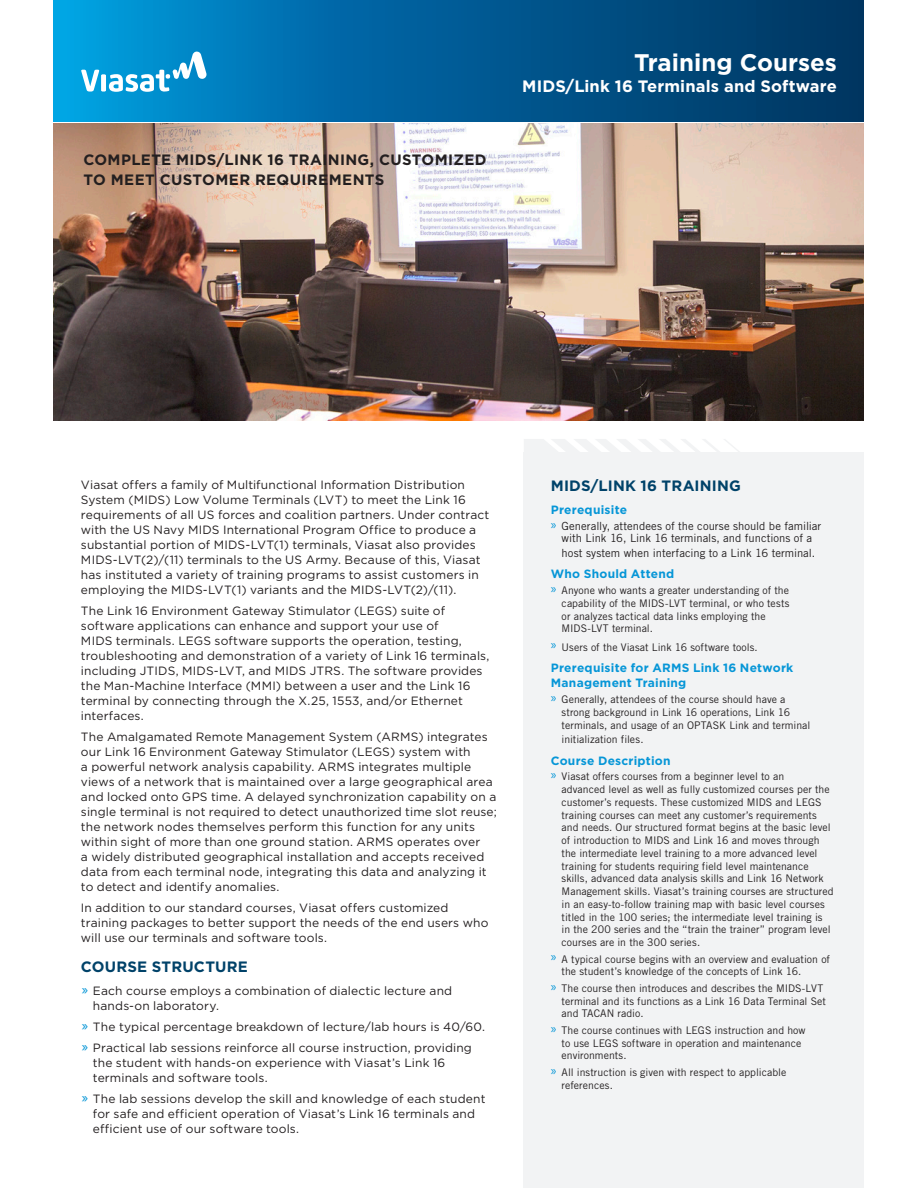
<style>
.page{position:relative;width:918px;height:1188px;background:#fff}
.page>*{position:absolute;margin:0;border:0;box-sizing:border-box;transform-origin:0 0}
.Header__Cover{font:700 24px "Gotham";color:#fff}
.Header__Subhead{font:700 16.5px "Gotham";letter-spacing:.01em;color:#fff}
.Prodcut_Benefits__He{font:700 15px/19.5px "Gotham";letter-spacing:.025em;color:#231f20}
.At-A-Glance_Head{font:700 15px "Gotham";letter-spacing:.015em;color:#004269}
.Head{font:700 15px "Gotham";letter-spacing:.015em;color:#004269}
.Body_Copy_3__Text{font:12px/15px "Gotham";letter-spacing:.01em;color:#231f20}
.At-A-Glance_Subhead{font:700 12px/15px "Gotham";letter-spacing:.02em;color:#0696d7}
.t1{font:11.25px/12.8px "Trade Gothic LT Std";color:#231f20;text-align:center}
.t2{font:10.5px/12.8px "Trade Gothic LT Std";letter-spacing:.005em;color:#231f20}
.s1{font-family:"Trade Gothic LT Std";font-size:16.5px;color:#0696d7}
.s2{font-family:"Myriad Pro";font-size:13.5px;color:#0696d7}
</style>
<div class="page">
<svg style="left:54px;top:0;width:810px;height:122px;background:#005f97"></svg>
<img style="left:54px;top:124px;width:810px;height:296px">
<svg style="left:81px;top:51px;width:126px;height:41px"></svg>
<svg style="left:524px;top:439px;width:216px;height:13px"></svg>
<div style="left:524px;top:452px;width:340px;height:736px;background:#f2f3f4"></div>
<p class="Prodcut_Benefits__He" style="left:84px;top:150px;width:405px">COMPLETE MIDS/LINK 16 TRAINING, CUSTOMIZED<br>TO MEET CUSTOMER REQUIREMENTS</p>
<p class="Header__Cover" style="left:634px;top:47px;width:204px">Training Courses</p>
<p class="Header__Subhead" style="left:522px;top:75px;width:316px">MIDS/Link 16 Terminals and Software</p>
<p class="Body_Copy_3__Text" style="left:81px;top:477px;width:410px">Viasat offers a family of Multifunctional Information Distribution System (MIDS) Low Volume Terminals (LVT) to meet the Link 16 requirements of all US forces and coalition partners. Under contract with the US Navy MIDS International Program Office to produce a substantial portion of MIDS-LVT(1) terminals, Viasat also provides MIDS-LVT(2)/(11) terminals to the US Army. Because of this, Viasat has instituted a variety of training programs to assist customers in employing the MIDS-LVT(1) variants and the MIDS‑LVT(2)/(11).</p>
<p class="Body_Copy_3__Text" style="left:81px;top:603px;width:410px">The Link 16 Environment Gateway Stimulator (LEGS) suite of software applications can enhance and support your use of<br>MIDS terminals. LEGS software supports the operation, testing, troubleshooting and demonstration of a variety of Link 16 terminals, including JTIDS, MIDS-LVT, and MIDS JTRS. The software provides the Man-Machine Interface (MMI) between a user and the Link 16 terminal by connecting through the X.25, 1553, and/or Ethernet interfaces.</p>
<p class="Body_Copy_3__Text" style="left:81px;top:729px;width:417px">The Amalgamated Remote Management System (ARMS) integrates our Link 16 Environment Gateway Stimulator (LEGS) system with<br>a powerful network analysis capability. ARMS integrates multiple views of a network that is maintained over a large geographical area and locked onto GPS time. A delayed synchronization capability on a single terminal is not required to detect unauthorized time slot reuse; the network nodes themselves perform this function for any units within sight of more than one ground station. ARMS operates over<br>a widely distributed geographical installation and accepts received data from each terminal node, integrating this data and analyzing it to detect and identify anomalies.</p>
<p class="Body_Copy_3__Text" style="left:81px;top:900px;width:409px">In addition to our standard courses, Viasat offers customized training packages to better support the needs of the end users who will use our terminals and software tools.</p>
<p class="Head" style="left:81px;top:957px;width:169px">COURSE STRUCTURE</p>
<p class="Body_Copy_3__Text" style="left:93px;top:983px;width:361px;text-indent:-12px"><span class="s1">»</span> Each course employs a combination of dialectic lecture and hands-on laboratory.</p>
<p class="Body_Copy_3__Text" style="left:81px;top:1019px;width:406px"><span class="s1">»</span> The typical percentage breakdown of lecture/lab hours is 40/60.</p>
<p class="Body_Copy_3__Text" style="left:93px;top:1040px;width:380px;text-indent:-12px"><span class="s1">»</span> Practical lab sessions reinforce all course instruction, providing the student with hands-on experience with Viasat’s Link 16 terminals and software tools.</p>
<p class="Body_Copy_3__Text" style="left:93px;top:1091px;width:394px;text-indent:-12px"><span class="s1">»</span> The lab sessions develop the skill and knowledge of each student for safe and efficient operation of Viasat’s Link 16 terminals and efficient use of our software tools.</p>
<p class="At-A-Glance_Head" style="left:551px;top:476px;width:192px">MIDS/LINK 16 TRAINING</p>
<p class="At-A-Glance_Subhead" style="left:551px;top:502px;width:78px">Prerequisite</p>
<p class="t1" style="left:551px;top:519px;width:272px"><span class="s2">»</span> Generally, attendees of the course should be familiar with Link 16, Link 16 terminals, and functions of a</p>
<p class="t1" style="left:562px;top:546px;width:255px">host system when interfacing to a Link 16 terminal.</p>
<p class="At-A-Glance_Subhead" style="left:551px;top:567px;width:125px">Who Should Attend</p>
<p class="t2" style="left:562px;top:584px;width:229px;text-indent:-11px"><span class="s2">»</span> Anyone who wants a greater understanding of the capability of the MIDS-LVT terminal, or who tests or analyzes tactical data links employing the MIDS-LVT terminal.</p>
<p class="t2" style="left:551px;top:640px;width:208px"><span class="s2">»</span> Users of the Viasat Link 16 software tools.</p>
<p class="At-A-Glance_Subhead" style="left:551px;top:660px;width:244px">Prerequisite for ARMS Link 16 Network<br>Management Training</p>
<p class="t2" style="left:562px;top:693px;width:250px;text-indent:-11px"><span class="s2">»</span> Generally, attendees of the course should have a strong background in Link 16 operations, Link 16 terminals, and usage of an OPTASK Link and terminal</p>
<p class="t2" style="left:562px;top:733px;width:83px">initialization files.</p>
<p class="At-A-Glance_Subhead" style="left:551px;top:753px;width:121px">Course Description</p>
<p class="t2" style="left:562px;top:770px;width:274px;text-indent:-11px"><span class="s2">»</span> Viasat offers courses from a beginner level to an<br>advanced level as well as fully customized courses per the customer’s requests. These customized MIDS and LEGS training courses can meet any customer’s requirements and needs. Our structured format begins at the basic level of introduction to MIDS and Link 16 and moves through the intermediate level training to a more advanced level training for students requiring field level maintenance skills, advanced data analysis skills and Link 16 Network Management skills. Viasat’s training courses are structured in an easy-to-follow training map with basic level courses titled in the 100 series; the intermediate level training is in the 200 series and the “train the trainer” program level courses are in the 300 series.</p>
<p class="t2" style="left:562px;top:952px;width:270px;text-indent:-11px"><span class="s2">»</span> A typical course begins with an overview and evaluation of the student’s knowledge of the concepts of Link 16.</p>
<p class="t2" style="left:562px;top:982px;width:266px;text-indent:-11px"><span class="s2">»</span> The course then introduces and describes the MIDS-LVT terminal and its functions as a Link 16 Data Terminal Set and TACAN radio.</p>
<p class="t2" style="left:562px;top:1024px;width:246px;text-indent:-11px"><span class="s2">»</span> The course continues with LEGS instruction and how to use LEGS software in operation and maintenance environments.</p>
<p class="t2" style="left:562px;top:1066px;width:226px;text-indent:-11px"><span class="s2">»</span> All instruction is given with respect to applicable references.</p>
</div>
